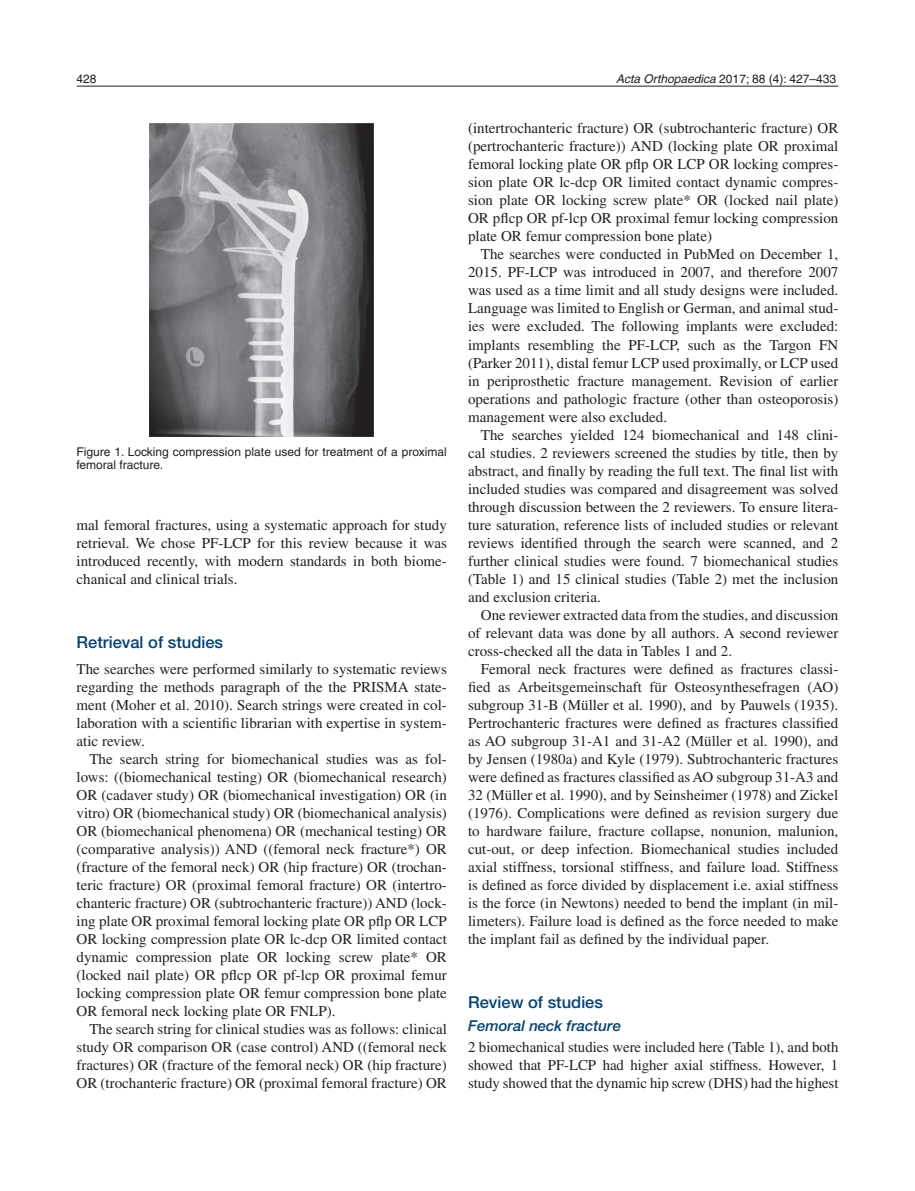
<style>
.page{position:relative;width:915px;height:1191px;background:#fff}
.page>*{position:absolute;margin:0;border:0;box-sizing:border-box;transform-origin:0 0}
.t1{font:500 16.5px "Helvetica Neue";color:#004279}
.t2{font:15px/18px "Times";color:#231f20;text-align:justify}
.t3{font:italic 500 15px "Helvetica Neue";color:#004279}
.t4{font:12px/13.5px "Helvetica";color:#231f20}
.s1{font-style:italic}
</style>
<div class="page">
<hr style="left:77px;top:86px;width:761px;height:1px;background:#231f20">
<img style="left:150px;top:123px;width:223px;height:314px">
<p class="t4" style="left:77px;top:74px;width:22px">428</p>
<p class="t4" style="left:615px;top:74px;width:222px"><span class="s1">Acta Orthopaedica</span> 2017; 88 (4): 427–433</p>
<p class="t4" style="left:77px;top:446px;width:371px">Figure 1. Locking compression plate used for treatment of a proximal femoral fracture.</p>
<p class="t2" style="left:77px;top:517px;width:371px">mal femoral fractures, using a systematic approach for study retrieval. We chose PF-LCP for this review because it was introduced recently, with modern standards in both biome&shy;chanical and clinical trials.</p>
<p class="t1" style="left:77px;top:636px;width:148px">Retrieval of studies</p>
<p class="t2" style="left:77px;top:661px;width:371px">The searches were performed similarly to systematic reviews regarding the methods paragraph of the the PRISMA state&shy;ment (Moher et al. 2010). Search strings were created in col&shy;laboration with a scientific librarian with expertise in system&shy;atic review.</p>
<p class="t2" style="left:77px;top:751px;width:371px;text-indent:13px">The search string for biomechanical studies was as fol&shy;lows: ((biomechanical testing) OR (biomechanical research)<br>OR (cadaver study) OR (biomechanical investigation) OR (in vitro) OR (biomechanical study) OR (biomechanical analysis)<br>OR (biomechanical phenomena) OR (mechanical testing) OR (comparative analysis)) AND ((femoral neck fracture*) OR (fracture of the femoral neck) OR (hip fracture) OR (trochan&shy;teric fracture) OR (proximal femoral fracture) OR (intertro&shy;chanteric fracture) OR (subtrochanteric fracture)) AND (lock&shy;ing plate OR proximal femoral locking plate OR pflp OR LCP OR locking compression plate OR lc-dcp OR limited contact dynamic compression plate OR locking screw plate* OR (locked nail plate) OR pflcp OR pf-lcp OR proximal femur locking compression plate OR femur compression bone plate OR femoral neck locking plate OR FNLP).</p>
<p class="t2" style="left:77px;top:1021px;width:371px;text-indent:13px">The search string for clinical studies was as follows: clinical study OR comparison OR (case control) AND ((femoral neck fractures) OR (fracture of the femoral neck) OR (hip fracture)<br>OR (trochanteric fracture) OR (proximal femoral fracture) OR</p>
<p class="t2" style="left:468px;top:121px;width:371px">(intertrochanteric fracture) OR (subtrochanteric fracture) OR (pertrochanteric fracture)) AND (locking plate OR proximal femoral locking plate OR pflp OR LCP OR locking compres&shy;sion plate OR lc-dcp OR limited contact dynamic compres&shy;sion plate OR locking screw plate* OR (locked nail plate)<br>OR pflcp OR pf-lcp OR proximal femur locking compression plate OR femur compression bone plate)</p>
<p class="t2" style="left:468px;top:247px;width:371px;text-indent:13px">The searches were conducted in PubMed on December 1, 2015. PF-LCP was introduced in 2007, and therefore 2007 was used as a time limit and all study designs were included.<br>Language was limited to English or German, and animal stud&shy;ies were excluded. The following implants were excluded: implants resembling the PF-LCP, such as the Targon FN (Parker 2011), distal femur LCP used proximally, or LCP used in periprosthetic fracture management. Revision of earlier operations and pathologic fracture (other than osteoporosis) management were also excluded.</p>
<p class="t2" style="left:468px;top:427px;width:371px;text-indent:13px">The searches yielded 124 biomechanical and 148 clini&shy;cal studies. 2 reviewers screened the studies by title, then by abstract, and finally by reading the full text. The final list with included studies was compared and disagreement was solved through discussion between the 2 reviewers. To ensure litera&shy;ture saturation, reference lists of included studies or relevant reviews identified through the search were scanned, and 2 further clinical studies were found. 7 biomechanical studies (Table 1) and 15 clinical studies (Table 2) met the inclusion and exclusion criteria.</p>
<p class="t2" style="left:468px;top:607px;width:371px;text-indent:13px">One reviewer extracted data from the studies, and discussion of relevant data was done by all authors. A second reviewer cross-checked all the data in Tables 1 and 2.</p>
<p class="t2" style="left:468px;top:661px;width:371px;text-indent:13px">Femoral neck fractures were defined as fractures classi&shy;fied as Arbeitsgemeinschaft für Osteosynthesefragen (AO) subgroup 31-B (Müller et al. 1990), and by Pauwels (1935).<br>Pertrochanteric fractures were defined as fractures classified as AO subgroup 31-A1 and 31-A2 (Müller et al. 1990), and by Jensen (1980a) and Kyle (1979). Subtrochanteric fractures were defined as fractures classified as AO subgroup 31-A3 and 32 (Müller et al. 1990), and by Seinsheimer (1978) and Zickel (1976). Complications were defined as revision surgery due to hardware failure, fracture collapse, nonunion, malunion, cut-out, or deep infection. Biomechanical studies included axial stiffness, torsional stiffness, and failure load. Stiffness is defined as force divided by displacement i.e. axial stiffness is the force (in Newtons) needed to bend the implant (in mil&shy;limeters). Failure load is defined as the force needed to make the implant fail as defined by the individual paper.</p>
<p class="t1" style="left:468px;top:996px;width:136px">Review of studies</p>
<p class="t3" style="left:468px;top:1020px;width:154px">Femoral neck fracture</p>
<p class="t2" style="left:468px;top:1039px;width:371px">2 biomechanical studies were included here (Table 1), and both showed that PF-LCP had higher axial stiffness. However, 1 study showed that the dynamic hip screw (DHS) had the highest</p>
</div>
